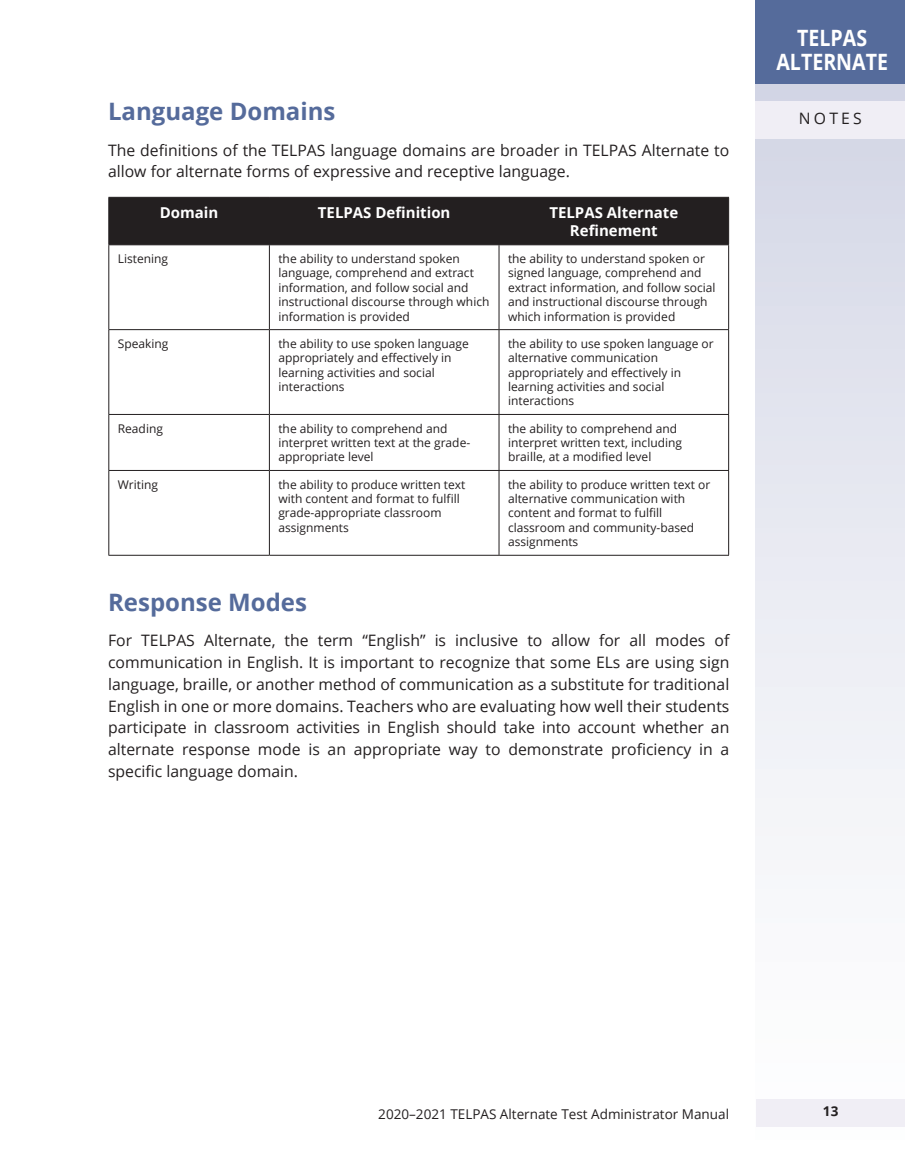
<style>
.page{position:relative;width:905px;height:1175px;background:#fff}
.page>*{position:absolute;margin:0;border:0;box-sizing:border-box;transform-origin:0 0}
.H2_16pt{font:700 24px "Open Sans";color:#556b9b}
.t1{font:700 22.5px/24px "Open Sans";color:#fff;text-align:center;scale:.87 1}
.Body_Text{font:15.75px/21.8px "Open Sans";color:#231f20}
.Table_Head{font:700 15px/18px "Open Sans";color:#fff;text-align:center}
.t2{font:13.5px "Open Sans";color:#231f20}
.t3{font:700 13.5px "Open Sans";color:#231f20}
.Table_Text{font:12px/14.4px "Open Sans";color:#231f20}
</style>
<div class="page">
<svg style="left:755px;top:83px;width:149px;height:1044px"></svg>
<div style="left:755px;top:101px;width:149px;height:38px;background:#f0eef5"></div>
<div style="left:109px;top:198px;width:619px;height:46px;background:#231f20"></div>
<hr style="left:108px;top:197px;width:161px;height:1px;background:#231f20">
<hr style="left:108px;top:198px;width:1px;height:46px;background:#231f20">
<hr style="left:269px;top:197px;width:230px;height:1px;background:#231f20">
<hr style="left:269px;top:198px;width:1px;height:46px;background:#231f20">
<hr style="left:499px;top:197px;width:230px;height:1px;background:#231f20">
<hr style="left:498px;top:198px;width:1px;height:46px;background:#231f20">
<hr style="left:728px;top:198px;width:1px;height:46px;background:#231f20">
<hr style="left:108px;top:244px;width:161px;height:1px;background:#231f20">
<hr style="left:269px;top:244px;width:230px;height:1px;background:#231f20">
<hr style="left:499px;top:244px;width:230px;height:1px;background:#231f20">
<hr style="left:108px;top:245px;width:1px;height:84px;background:#231f20">
<hr style="left:269px;top:245px;width:1px;height:84px;background:#231f20">
<hr style="left:498px;top:245px;width:1px;height:84px;background:#231f20">
<hr style="left:728px;top:245px;width:1px;height:84px;background:#231f20">
<hr style="left:108px;top:329px;width:161px;height:1px;background:#231f20">
<hr style="left:108px;top:330px;width:1px;height:84px;background:#231f20">
<hr style="left:269px;top:329px;width:230px;height:1px;background:#231f20">
<hr style="left:269px;top:330px;width:1px;height:84px;background:#231f20">
<hr style="left:499px;top:329px;width:230px;height:1px;background:#231f20">
<hr style="left:498px;top:330px;width:1px;height:84px;background:#231f20">
<hr style="left:728px;top:330px;width:1px;height:84px;background:#231f20">
<hr style="left:108px;top:414px;width:161px;height:1px;background:#231f20">
<hr style="left:108px;top:415px;width:1px;height:55px;background:#231f20">
<hr style="left:269px;top:414px;width:230px;height:1px;background:#231f20">
<hr style="left:269px;top:415px;width:1px;height:55px;background:#231f20">
<hr style="left:499px;top:414px;width:230px;height:1px;background:#231f20">
<hr style="left:498px;top:415px;width:1px;height:55px;background:#231f20">
<hr style="left:728px;top:415px;width:1px;height:55px;background:#231f20">
<hr style="left:108px;top:470px;width:161px;height:1px;background:#231f20">
<hr style="left:108px;top:471px;width:1px;height:84px;background:#231f20">
<hr style="left:269px;top:470px;width:230px;height:1px;background:#231f20">
<hr style="left:269px;top:471px;width:1px;height:84px;background:#231f20">
<hr style="left:499px;top:470px;width:230px;height:1px;background:#231f20">
<hr style="left:498px;top:471px;width:1px;height:84px;background:#231f20">
<hr style="left:728px;top:471px;width:1px;height:84px;background:#231f20">
<hr style="left:108px;top:555px;width:161px;height:1px;background:#231f20">
<hr style="left:269px;top:555px;width:230px;height:1px;background:#231f20">
<hr style="left:499px;top:555px;width:230px;height:1px;background:#231f20">
<div style="left:756px;top:1099px;width:148px;height:27px;background:#f0eef5"></div>
<div style="left:755px;top:0;width:149px;height:83px;background:#556b9b"></div>
<h2 class="t1" style="left:776px;top:25px;width:130px">TELPAS<br>ALTERNATE</h2>
<h2 class="H2_16pt" style="left:108px;top:95px;width:229px">Language Domains</h2>
<h3 class="Body_Text" style="left:798px;top:107px;width:64px">NOTES</h3>
<p class="Body_Text" style="left:108px;top:139px;width:623px">The definitions of the TELPAS language domains are broader in TELPAS Alternate to allow for alternate forms of expressive and receptive language.</p>
<p class="Table_Head" style="left:160px;top:203px;width:60px">Domain</p>
<p class="Table_Head" style="left:318px;top:203px;width:134px">TELPAS Definition</p>
<p class="Table_Head" style="left:549px;top:203px;width:130px">TELPAS Alternate<br>Refinement</p>
<p class="Table_Text" style="left:118px;top:251px;width:52px">Listening</p>
<p class="Table_Text" style="left:278px;top:251px;width:212px">the ability to understand spoken language, comprehend and extract information, and follow social and instructional discourse through which information is provided</p>
<p class="Table_Text" style="left:508px;top:251px;width:209px">the ability to understand spoken or signed language, comprehend and extract information, and follow social and instructional discourse through which information is provided</p>
<p class="Table_Text" style="left:118px;top:336px;width:52px">Speaking</p>
<p class="Table_Text" style="left:278px;top:336px;width:192px">the ability to use spoken language appropriately and effectively in learning activities and social interactions</p>
<p class="Table_Text" style="left:508px;top:336px;width:207px">the ability to use spoken language or alternative communication appropriately and effectively in learning activities and social interactions</p>
<p class="Table_Text" style="left:118px;top:421px;width:47px">Reading</p>
<p class="Table_Text" style="left:278px;top:421px;width:193px">the ability to comprehend and interpret written text at the grade&shy;appropriate level</p>
<p class="Table_Text" style="left:508px;top:421px;width:175px">the ability to comprehend and interpret written text, including braille, at a modified level</p>
<p class="Table_Text" style="left:118px;top:477px;width:42px">Writing</p>
<p class="Table_Text" style="left:278px;top:477px;width:188px">the ability to produce written text with content and format to fulfill grade-appropriate classroom assignments</p>
<p class="Table_Text" style="left:508px;top:477px;width:204px">the ability to produce written text or alternative communication with content and format to fulfill classroom and community-based assignments</p>
<h2 class="H2_16pt" style="left:108px;top:585px;width:200px">Response Modes</h2>
<p class="Body_Text" style="left:108px;top:629px;width:623px;text-align:justify">For TELPAS Alternate, the term “English” is inclusive to allow for all modes of communication in English. It is important to recognize that some ELs are using sign language, braille, or another method of communication as a substitute for traditional English in one or more domains. Teachers who are evaluating how well their students participate in classroom activities in English should take into account whether an alternate response mode is an appropriate way to demonstrate proficiency in a specific language domain.</p>
<p class="t2" style="left:378px;top:1104px;width:352px">2020–2021 TELPAS Alternate Test Administrator Manual</p>
<p class="t3" style="left:823px;top:1102px;width:17px">13</p>
</div>
